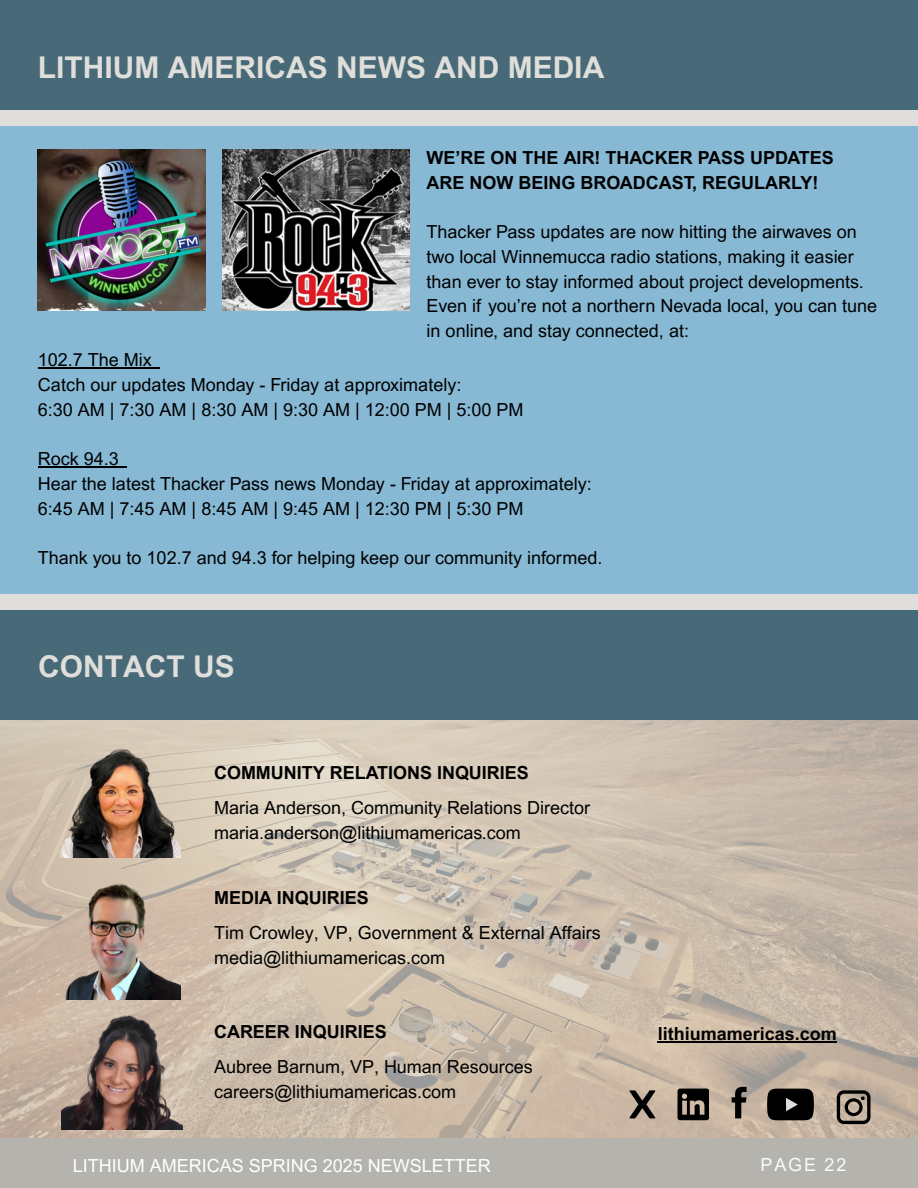
<style>
.page{position:relative;width:918px;height:1188px;background:#dfdeda}
.page>*{position:absolute;margin:0;border:0;box-sizing:border-box;transform-origin:0 0}
.t1{font:700 30px "Arial MT Pro";color:#dfdeda}
.t2{font:18px/24.8px "Arial MT Pro";color:#000}
.t3{font:700 18px/24.8px "Arial MT Pro";color:#000}
.t4{font:18px "Arial MT Pro";color:#fff}
.t5{font:18px "Arial MT Pro";letter-spacing:.1em;color:#fafafa}
</style>
<div class="page">
<img style="left:0;top:721px;width:918px;height:418px">
<div style="left:1px;top:1139px;width:917px;height:49px;background:#b5b3ad"></div>
<div style="left:1px;top:0;width:917px;height:109px;background:#486a78"></div>
<div style="left:1px;top:126px;width:917px;height:468px;background:#87b9d5"></div>
<svg style="left:678px;top:1089px;width:31px;height:31px"></svg>
<svg style="left:732px;top:1087px;width:14px;height:31px"></svg>
<svg style="left:767px;top:1089px;width:47px;height:31px"></svg>
<svg style="left:837px;top:1090px;width:34px;height:34px"></svg>
<svg style="left:629px;top:1090px;width:26px;height:28px"></svg>
<img style="left:38px;top:150px;width:168px;height:161px">
<img style="left:223px;top:150px;width:186px;height:161px">
<div style="left:0;top:611px;width:918px;height:109px;background:#486a78"></div>
<img style="left:60px;top:742px;width:120px;height:116px">
<img style="left:60px;top:879px;width:120px;height:121px">
<img style="left:62px;top:1009px;width:120px;height:120px">
<hr style="left:658px;top:1041px;width:179px;height:1px;background:#000">
<hr style="left:38px;top:367px;width:121px;height:1px;background:#000">
<hr style="left:38px;top:466px;width:88px;height:1px;background:#000">
<p class="t1" style="left:38px;top:56px;width:568px">LITHIUM AMERICAS NEWS AND MEDIA</p>
<h2 class="t3" style="left:427px;top:147px;width:409px">WE’RE ON THE AIR! THACKER PASS UPDATES<br>ARE NOW BEING BROADCAST, REGULARLY!</h2>
<p class="t2" style="left:427px;top:222px;width:452px">Thacker Pass updates are now hitting the airwaves on two local Winnemucca radio stations, making it easier than ever to stay informed about project developments.<br>Even if you’re not a northern Nevada local, you can tune in online, and stay connected, at:</p>
<p class="t2" style="left:38px;top:350px;width:116px">102.7 The Mix</p>
<h1 class="t2" style="left:38px;top:374px;width:425px">Catch our updates Monday - Friday at approximately:</h1>
<p class="t2" style="left:38px;top:399px;width:487px">6:30 AM | 7:30 AM | 8:30 AM | 9:30 AM | 12:00 PM | 5:00 PM</p>
<p class="t2" style="left:38px;top:449px;width:83px">Rock 94.3</p>
<p class="t2" style="left:38px;top:473px;width:556px">Hear the latest Thacker Pass news Monday - Friday at approximately:</p>
<h2 class="t2" style="left:38px;top:498px;width:487px">6:45 AM | 7:45 AM | 8:45 AM | 9:45 AM | 12:30 PM | 5:30 PM</h2>
<p class="t2" style="left:38px;top:548px;width:566px">Thank you to 102.7 and 94.3 for helping keep our community informed.</p>
<p class="t1" style="left:38px;top:655px;width:198px">CONTACT US</p>
<h2 class="t3" style="left:214px;top:762px;width:316px">COMMUNITY RELATIONS INQUIRIES</h2>
<p class="t2" style="left:214px;top:797px;width:378px">Maria Anderson, Community Relations Director</p>
<p class="t2" style="left:214px;top:822px;width:308px">maria.anderson@lithiumamericas.com</p>
<p class="t3" style="left:214px;top:887px;width:156px">MEDIA INQUIRIES</p>
<p class="t2" style="left:214px;top:922px;width:388px">Tim Crowley, VP, Government &amp; External Affairs</p>
<p class="t2" style="left:214px;top:947px;width:233px">media@lithiumamericas.com</p>
<p class="t3" style="left:214px;top:1021px;width:174px">CAREER INQUIRIES</p>
<p class="t2" style="left:214px;top:1056px;width:320px">Aubree Barnum, VP, Human Resources</p>
<p class="t2" style="left:214px;top:1081px;width:244px">careers@lithiumamericas.com</p>
<p class="t3" style="left:658px;top:1024px;width:181px">lithiumamericas.com</p>
<p class="t4" style="left:73px;top:1159px;width:420px">LITHIUM AMERICAS SPRING 2025 NEWSLETTER</p>
<p class="t5" style="left:761px;top:1158px;width:87px">PAGE 22</p>
</div>
